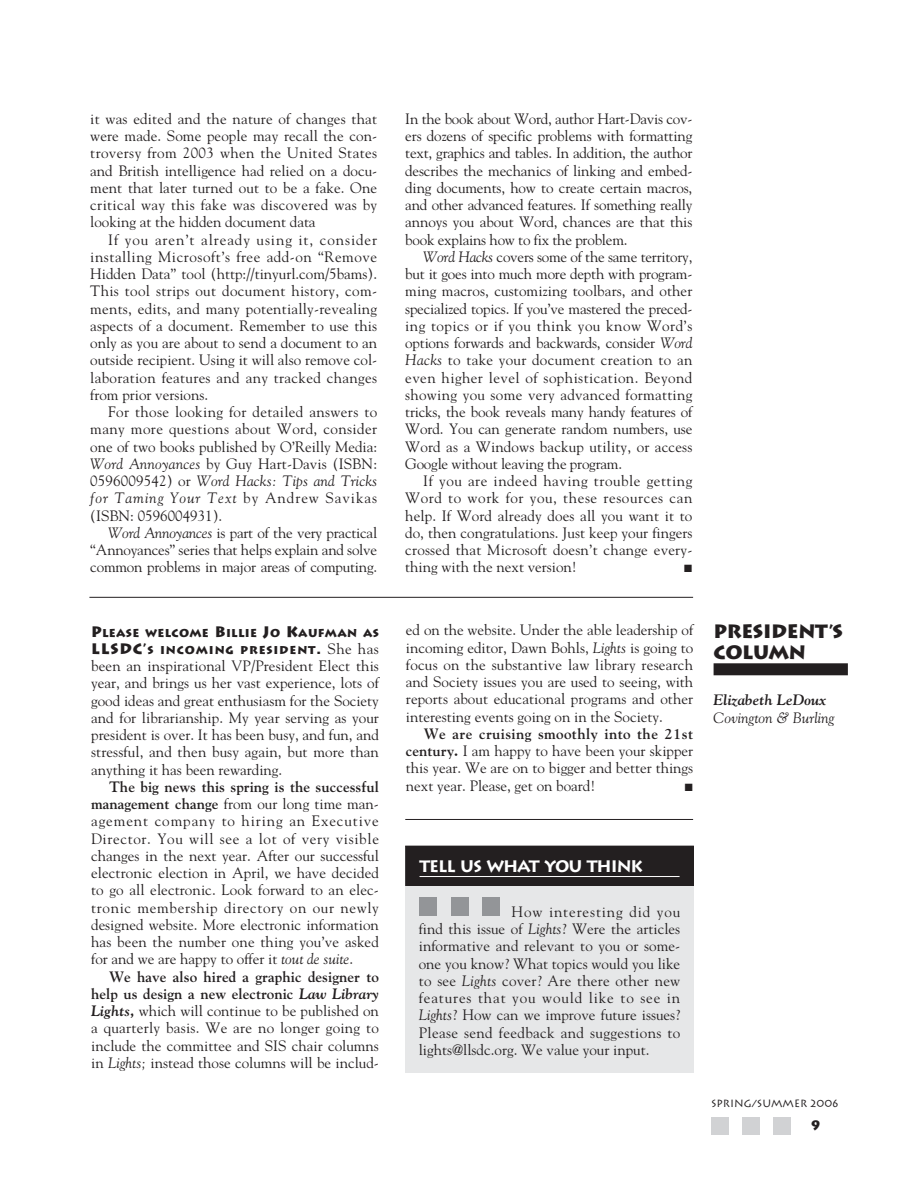
<style>
.page{position:relative;width:918px;height:1188px;background:#fff}
.page>*{position:absolute;margin:0;border:0;box-sizing:border-box;transform-origin:0 0}
.t1{font:900 19.2px/21px "Lithos";letter-spacing:-.02em;color:#231f20}
.t2{font:700 16.5px "Lithos";letter-spacing:-.065em;color:#fff}
.t3{font:15px/17.2px "Goudy";color:#231f20;text-align:justify}
.t4{font:italic 15px "Goudy";color:#231f20}
.t5{font:italic 700 15px "Goudy";color:#231f20}
.t6{font:900 13.5px "Lithos";color:#231f20}
.t7{font:900 11.25px/17.2px "Lithos";letter-spacing:.02em;color:#231f20}
.t8{font:10.5px "Lithos";color:#231f20}
.t9{font:10.5px "Zapf Dingbats";color:#231f20}
.s1{font-style:italic}
.s2{font-size:15px}
.s3{font-family:"Goudy";font-weight:400;font-size:15px}
.s4{font-weight:700}
.s5{font-weight:700;font-style:italic}
</style>
<div class="page">
<div style="left:773px;top:1117px;width:18px;height:18px;background:#d1d2d4"></div>
<div style="left:742px;top:1117px;width:18px;height:18px;background:#d1d2d4"></div>
<div style="left:711px;top:1117px;width:18px;height:18px;background:#d1d2d4"></div>
<div style="left:714px;top:663px;width:134px;height:12px;background:#231f20"></div>
<div style="left:406px;top:847px;width:287px;height:46px;background:#231f20"></div>
<hr style="left:420px;top:876px;width:260px;height:1px;background:#fff">
<div style="left:405px;top:846px;width:289px;height:48px;border:1px solid #231f20"></div>
<div style="left:405px;top:887px;width:289px;height:186px;background:#e6e7e8"></div>
<div style="left:482px;top:897px;width:18px;height:19px;background:#939598"></div>
<div style="left:451px;top:897px;width:18px;height:19px;background:#939598"></div>
<div style="left:419px;top:897px;width:18px;height:19px;background:#939598"></div>
<hr style="left:89px;top:597px;width:604px;height:1px;background:#231f20">
<hr style="left:405px;top:819px;width:288px;height:1px;background:#231f20">
<p class="t3" style="left:90px;top:111px;width:288px">it was edited and the nature of changes that were made. Some people may recall the con&shy;troversy from 2003 when the United States and British intelligence had relied on a docu&shy;ment that later turned out to be a fake. One critical way this fake was discovered was by looking at the hidden document data</p>
<p class="t3" style="left:90px;top:232px;width:288px;text-indent:18px">If you aren’t already using it, consider installing Microsoft’s free add-on “Remove Hidden Data” tool (http://tinyurl.com/5bams).<br>This tool strips out document history, com&shy;ments, edits, and many potentially-revealing aspects of a document. Remember to use this only as you are about to send a document to an outside recipient. Using it will also remove col&shy;laboration features and any tracked changes from prior versions.</p>
<p class="t3" style="left:90px;top:405px;width:288px;text-indent:18px">For those looking for detailed answers to many more questions about Word, consider one of two books published by O’Reilly Media:<br><span class="s1">Word Annoyances</span> by Guy Hart-Davis (ISBN:<br>0596009542) or <span class="s1">Word Hacks: Tips and Tricks for Taming Your Text</span> by Andrew Savikas (ISBN: 0596004931).</p>
<p class="t3" style="left:90px;top:525px;width:288px;text-indent:18px"><span class="s1">Word Annoyances</span> is part of the very practical “Annoyances” series that helps explain and solve common problems in major areas of computing.</p>
<p class="t7" style="left:91px;top:624px;width:289px"><span class="s2">P</span>LEASE WELCOME <span class="s2">B</span>ILLIE <span class="s2">J</span>O <span class="s2">K</span>AUFMAN AS<br><span class="s2">LLSDC’</span>S INCOMING PRESIDENT<span class="s2">.</span> <span class="s3">She has</span></p>
<p class="t3" style="left:91px;top:658px;width:289px">been an inspirational VP/President Elect this year, and brings us her vast experience, lots of good ideas and great enthusiasm for the Society and for librarianship. My year serving as your president is over. It has been busy, and fun, and stressful, and then busy again, but more than anything it has been rewarding.</p>
<p class="t3" style="left:91px;top:779px;width:289px;text-indent:18px"><span class="s4">The big news this spring is the successful management change</span> from our long time man&shy;agement company to hiring an Executive Director. You will see a lot of very visible changes in the next year. After our successful electronic election in April, we have decided to go all electronic. Look forward to an elec&shy;tronic membership directory on our newly designed website. More electronic information has been the number one thing you’ve asked for and we are happy to offer it <span class="s1">tout de suite</span>.</p>
<p class="t3" style="left:91px;top:969px;width:289px;text-indent:18px"><span class="s4">We have also hired a graphic designer to help us design a new electronic</span> <span class="s5">Law Library Lights</span><span class="s4">,</span> which will continue to be published on a quarterly basis. We are no longer going to include the committee and SIS chair columns in <span class="s1">Lights;</span> instead those columns will be includ-</p>
<p class="t3" style="left:405px;top:111px;width:289px">In the book about Word, author Hart-Davis cov&shy;ers dozens of specific problems with formatting text, graphics and tables. In addition, the author describes the mechanics of linking and embed&shy;ding documents, how to create certain macros, and other advanced features. If something really annoys you about Word, chances are that this book explains how to fix the problem.</p>
<p class="t3" style="left:405px;top:249px;width:289px;text-indent:18px"><span class="s1">Word Hacks</span> covers some of the same territory, but it goes into much more depth with program&shy;ming macros, customizing toolbars, and other specialized topics. If you’ve mastered the preced&shy;ing topics or if you think you know Word’s options forwards and backwards, consider <span class="s1">Word Hacks</span> to take your document creation to an even higher level of sophistication. Beyond showing you some very advanced formatting tricks, the book reveals many handy features of Word. You can generate random numbers, use Word as a Windows backup utility, or access Google without leaving the program.</p>
<p class="t3" style="left:405px;top:474px;width:289px;text-indent:18px">If you are indeed having trouble getting Word to work for you, these resources can help. If Word already does all you want it to do, then congratulations. Just keep your fingers crossed that Microsoft doesn’t change every&shy;thing with the next version!</p>
<p class="t9" style="left:684px;top:564px;width:9px">■</p>
<p class="t3" style="left:406px;top:623px;width:289px">ed on the website. Under the able leadership of incoming editor, Dawn Bohls, <span class="s1">Lights</span> is going to focus on the substantive law library research and Society issues you are used to seeing, with reports about educational programs and other interesting events going on in the Society.</p>
<p class="t3" style="left:406px;top:726px;width:289px;text-indent:18px"><span class="s4">We are cruising smoothly into the 21st century.</span> I am happy to have been your skipper this year. We are on to bigger and better things next year. Please, get on board!</p>
<p class="t9" style="left:685px;top:782px;width:9px">■</p>
<p class="t1" style="left:714px;top:621px;width:131px">PRESIDENT’S<br>COLUMN</p>
<p class="t5" style="left:714px;top:694px;width:114px">Elizabeth LeDoux</p>
<p class="t4" style="left:714px;top:711px;width:122px">Covington &amp; Burling</p>
<p class="t2" style="left:420px;top:856px;width:225px">TELL US WHAT YOU THINK</p>
<p class="t3" style="left:419px;top:904px;width:263px;text-indent:93px">How interesting did you find this issue of <span class="s1">Lights</span>? Were the articles informative and relevant to you or some&shy;one you know? What topics would you like to see <span class="s1">Lights</span> cover? Are there other new features that you would like to see in <span class="s1">Lights</span>? How can we improve future issues?<br>Please send feedback and suggestions to lights@llsdc.org. We value your input.</p>
<p class="t8" style="left:711px;top:1097px;width:129px">SPRING/SUMMER 2006</p>
<p class="t6" style="left:811px;top:1118px;width:11px">9</p>
</div>
